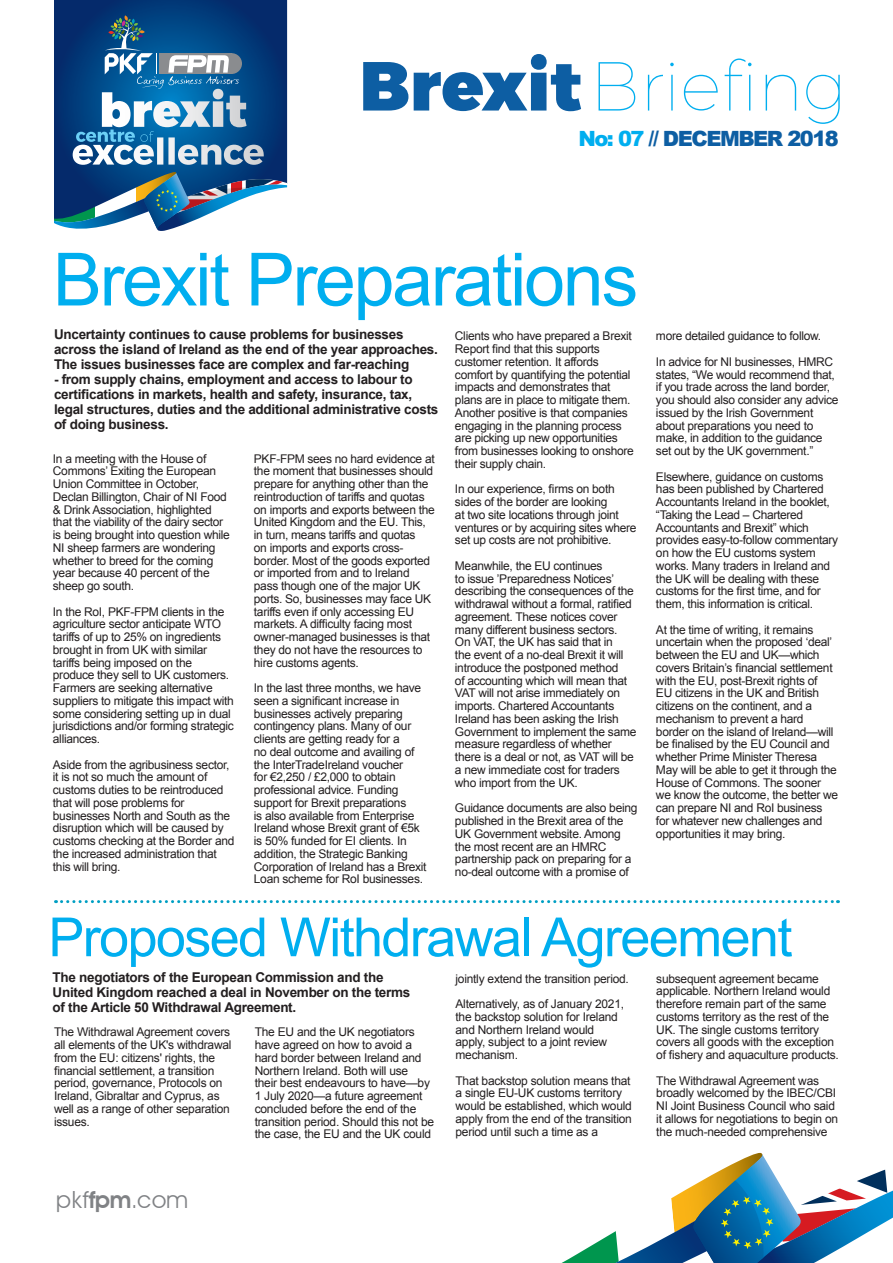
<style>
.page{position:relative;width:893px;height:1263px;background:#fff}
.page>*{position:absolute;margin:0;border:0;box-sizing:border-box;transform-origin:0 0}
.t1{font:73.5px "Arial";letter-spacing:-.03em;color:#00aeef}
.t2{font:54px "Arial";letter-spacing:-.03em;color:#00aeef}
.t3{font:23.7px "Avant Garde";letter-spacing:-.03em;color:#808285}
.t4{font:900 21px "Arial";letter-spacing:-.07em;color:#0d5ea3}
.t5{font:700 13.5px/15px "Arial";letter-spacing:-.02em;color:#231f20}
.t6{font:12px/12.8px "Arial";letter-spacing:-.025em;color:#231f20}
.s1{color:#00aeef}
.s2{font-weight:600}
</style>
<div class="page">
<svg style="left:562px;top:1153px;width:331px;height:110px"></svg>
<svg style="left:599px;top:58px;width:241px;height:66px"></svg>
<svg style="left:363px;top:54px;width:218px;height:57px"></svg>
<svg style="left:54px;top:0;width:233px;height:172px;background:#023171"></svg>
<svg style="left:54px;top:172px;width:233px;height:59px"></svg>
<svg style="left:73px;top:15px;width:191px;height:150px;background:#4078a6"></svg>
<svg style="left:56px;top:900px;width:782px;height:3px"></svg>
<h3 class="t4" style="left:578px;top:123px;width:262px"><span class="s1">No: 07</span> // DECEMBER 2018</h3>
<h1 class="t1" style="left:53px;top:231px;width:587px">Brexit Preparations</h1>
<p class="t5" style="left:54px;top:328px;width:385px">Uncertainty continues to cause problems for businesses across the island of Ireland as the end of the year approaches.<br>The issues businesses face are complex and far-reaching</p>
<p class="t5" style="left:54px;top:373px;width:386px">- from supply chains, employment and access to labour to certifications in markets, health and safety, insurance, tax, legal structures, duties and the additional administrative costs of doing business.</p>
<p class="t6" style="left:53px;top:452px;width:178px">In a meeting with the House of<br>Commons’ Exiting the European<br>Union Committee in October,<br>Declan Billington, Chair of NI Food &amp; Drink Association, highlighted that the viability of the dairy sector is being brought into question while<br>NI sheep farmers are wondering whether to breed for the coming year because 40 percent of the sheep go south.</p>
<p class="t6" style="left:53px;top:605px;width:182px">In the RoI, PKF-FPM clients in the agriculture sector anticipate WTO tariffs of up to 25% on ingredients brought in from UK with similar tariffs being imposed on the produce they sell to UK customers.<br>Farmers are seeking alternative suppliers to mitigate this impact with some considering setting up in dual jurisdictions and/or forming strategic alliances.</p>
<p class="t6" style="left:53px;top:758px;width:183px">Aside from the agribusiness sector, it is not so much the amount of customs duties to be reintroduced that will pose problems for businesses North and South as the disruption which will be caused by customs checking at the Border and the increased administration that this will bring.</p>
<p class="t6" style="left:254px;top:452px;width:182px">PKF-FPM sees no hard evidence at the moment that businesses should prepare for anything other than the reintroduction of tariffs and quotas on imports and exports between the<br>United Kingdom and the EU. This, in turn, means tariffs and quotas<br>on imports and exports cross&shy;border. Most of the goods exported or imported from and to Ireland pass though one of the major UK ports. So, businesses may face UK tariffs even if only accessing EU markets. A difficulty facing most owner-managed businesses is that they do not have the resources to hire customs agents.</p>
<p class="t6" style="left:254px;top:682px;width:174px">In the last three months, we have seen a significant increase in businesses actively preparing contingency plans. Many of our clients are getting ready for a<br>no deal outcome and availing of the InterTradeIreland voucher<br>for €2,250 / £2,000 to obtain professional advice. Funding support for Brexit preparations<br>is also available from Enterprise<br>Ireland whose Brexit grant of €5k is 50% funded for EI clients. In addition, the Strategic Banking<br>Corporation of Ireland has a Brexit<br>Loan scheme for RoI businesses.</p>
<p class="t6" style="left:455px;top:330px;width:180px">Clients who have prepared a Brexit<br>Report find that this supports customer retention. It affords comfort by quantifying the potential impacts and demonstrates that plans are in place to mitigate them.<br>Another positive is that companies engaging in the planning process are picking up new opportunities from businesses looking to onshore their supply chain.</p>
<p class="t6" style="left:455px;top:483px;width:183px">In our experience, firms on both sides of the border are looking<br>at two site locations through joint ventures or by acquiring sites where set up costs are not prohibitive.</p>
<p class="t6" style="left:455px;top:559px;width:183px">Meanwhile, the EU continues<br>to issue ’Preparedness Notices’ describing the consequences of the withdrawal without a formal, ratified agreement. These notices cover many different business sectors.<br>On VAT, the UK has said that in<br>the event of a no-deal Brexit it will introduce the postponed method<br>of accounting which will mean that<br>VAT will not arise immediately on imports. Chartered Accountants<br>Ireland has been asking the Irish<br>Government to implement the same measure regardless of whether there is a deal or not, as VAT will be a new immediate cost for traders who import from the UK.</p>
<p class="t6" style="left:455px;top:802px;width:184px">Guidance documents are also being published in the Brexit area of the<br>UK Government website. Among the most recent are an HMRC partnership pack on preparing for a no-deal outcome with a promise of</p>
<p class="t6" style="left:656px;top:324px;width:179px;line-height:25.5px">more detailed guidance to follow.<br>In advice for NI businesses, HMRC</p>
<p class="t6" style="left:656px;top:368px;width:184px">states, “We would recommend that, if you trade across the land border, you should also consider any advice issued by the Irish Government about preparations you need to make, in addition to the guidance set out by the UK government.”</p>
<p class="t6" style="left:656px;top:470px;width:184px">Elsewhere, guidance on customs has been published by Chartered<br>Accountants Ireland in the booklet, “Taking the Lead – Chartered<br>Accountants and Brexit” which provides easy-to-follow commentary on how the EU customs system works. Many traders in Ireland and the UK will be dealing with these customs for the first time, and for them, this information is critical.</p>
<p class="t6" style="left:656px;top:623px;width:184px">At the time of writing, it remains uncertain when the proposed ‘deal’ between the EU and UK—which covers Britain’s financial settlement with the EU, post-Brexit rights of<br>EU citizens in the UK and British citizens on the continent, and a mechanism to prevent a hard border on the island of Ireland—will be finalised by the EU Council and whether Prime Minister Theresa<br>May will be able to get it through the<br>House of Commons. The sooner we know the outcome, the better we can prepare NI and RoI business for whatever new challenges and opportunities it may bring.</p>
<h2 class="t2" style="left:48px;top:902px;width:745px">Proposed Withdrawal Agreement</h2>
<p class="t5" style="left:53px;top:970px;width:359px">The negotiators of the European Commission and the<br>United Kingdom reached a deal in November on the terms of the Article 50 Withdrawal Agreement.</p>
<p class="t6" style="left:54px;top:1026px;width:179px">The Withdrawal Agreement covers all elements of the UK's withdrawal from the EU: citizens' rights, the financial settlement, a transition period, governance, Protocols on<br>Ireland, Gibraltar and Cyprus, as well as a range of other separation issues.</p>
<p class="t6" style="left:255px;top:1026px;width:181px">The EU and the UK negotiators have agreed on how to avoid a hard border between Ireland and<br>Northern Ireland. Both will use<br>their best endeavours to have—by<br>1 July 2020—a future agreement concluded before the end of the transition period. Should this not be the case, the EU and the UK could</p>
<h3 class="t3" style="left:56px;top:1185px;width:134px">pkf<span class="s2">fpm</span>.com</h3>
<p class="t6" style="left:455px;top:966px;width:175px;line-height:25.5px">jointly extend the transition period.<br>Alternatively, as of January 2021,</p>
<p class="t6" style="left:455px;top:1010px;width:164px">the backstop solution for Ireland and Northern Ireland would apply, subject to a joint review mechanism.</p>
<p class="t6" style="left:455px;top:1074px;width:178px">That backstop solution means that a single EU-UK customs territory would be established, which would apply from the end of the transition period until such a time as a</p>
<p class="t6" style="left:656px;top:972px;width:184px">subsequent agreement became applicable. Northern Ireland would therefore remain part of the same customs territory as the rest of the UK. The single customs territory covers all goods with the exception of fishery and aquaculture products.</p>
<p class="t6" style="left:656px;top:1074px;width:183px">The Withdrawal Agreement was broadly welcomed by the IBEC/CBI NI Joint Business Council who said it allows for negotiations to begin on the much-needed comprehensive</p>
</div>
